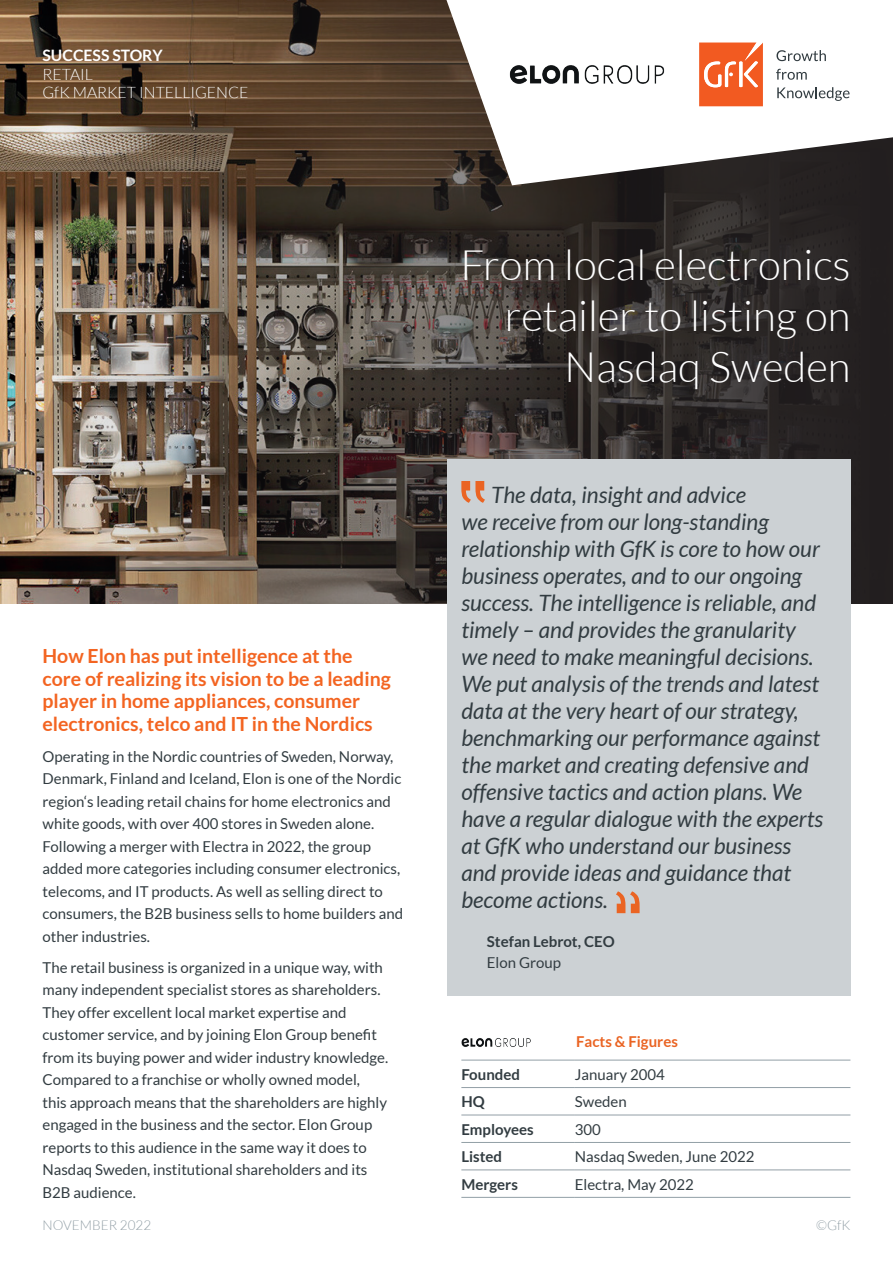
<style>
.page{position:relative;width:893px;height:1263px;background:#fff}
.page>*{position:absolute;margin:0;border:0;box-sizing:border-box;transform-origin:0 0}
.t1{font:300 42px/51px "Lato";color:#fff;text-align:right}
.t2{font:italic 22.5px/27px "Lato";color:#323c41}
.t3{font:700 19.5px/22.5px "Lato";color:#f36421}
.t4{font:300 15.75px/18.5px "Lato";color:#fff}
.t5{font:700 15.75px "Lato";color:#fff}
.t6{font:15px/22.5px "Lato";color:#323c41}
.t7{font:700 15px "Lato";color:#323c41}
.t8{font:700 15px "Lato";color:#ea6423}
.t9{font:300 13.5px "Lato";color:#929fa6}
</style>
<div class="page">
<img style="left:0;top:0;width:893px;height:604px">
<div style="left:447px;top:460px;width:404px;height:536px;background:#ccd1d4"></div>
<svg style="left:461px;top:481px;width:24px;height:22px"></svg>
<svg style="left:616px;top:891px;width:24px;height:22px"></svg>
<hr style="left:461px;top:1060px;width:114px;height:1px;background:#929fa6">
<hr style="left:575px;top:1060px;width:275px;height:1px;background:#929fa6">
<hr style="left:461px;top:1087px;width:114px;height:1px;background:#929fa6">
<hr style="left:575px;top:1087px;width:275px;height:1px;background:#929fa6">
<hr style="left:461px;top:1114px;width:114px;height:1px;background:#929fa6">
<hr style="left:575px;top:1114px;width:275px;height:1px;background:#929fa6">
<hr style="left:461px;top:1142px;width:114px;height:1px;background:#929fa6">
<hr style="left:575px;top:1142px;width:275px;height:1px;background:#929fa6">
<hr style="left:461px;top:1169px;width:114px;height:1px;background:#929fa6">
<hr style="left:575px;top:1169px;width:275px;height:1px;background:#929fa6">
<hr style="left:461px;top:1197px;width:114px;height:1px;background:#929fa6">
<hr style="left:575px;top:1197px;width:275px;height:1px;background:#929fa6">
<svg style="left:446px;top:0;width:447px;height:185px"></svg>
<svg style="left:776px;top:50px;width:50px;height:11px"></svg>
<svg style="left:776px;top:69px;width:31px;height:11px"></svg>
<svg style="left:777px;top:87px;width:72px;height:14px"></svg>
<svg style="left:699px;top:43px;width:64px;height:63px;background:#f37140"></svg>
<img style="left:509px;top:63px;width:156px;height:23px">
<img style="left:461px;top:1038px;width:69px;height:9px">
<p class="t5" style="left:43px;top:47px;width:122px">SUCCESS STORY</p>
<p class="t4" style="left:43px;top:65px;width:207px">RETAIL<br>GfK MARKET INTELLIGENCE</p>
<h3 class="t3" style="left:43px;top:645px;width:350px">How Elon has put intelligence at the core of realizing its vision to be a leading player in home appliances, consumer electronics, telco and IT in the Nordics</h3>
<p class="t6" style="left:43px;top:745px;width:362px">Operating in the Nordic countries of Sweden, Norway, Denmark, Finland and Iceland, Elon is one of the Nordic region‘s leading retail chains for home electronics and white goods, with over 400 stores in Sweden alone.<br>Following a merger with Electra in 2022, the group added more categories including consumer electronics, telecoms, and IT products. As well as selling direct to consumers, the B2B business sells to home builders and other industries.</p>
<p class="t6" style="left:43px;top:956px;width:347px">The retail business is organized in a unique way, with many independent specialist stores as shareholders.<br>They offer excellent local market expertise and customer service, and by joining Elon Group benefit from its buying power and wider industry knowledge.<br>Compared to a franchise or wholly owned model,<br>this approach means that the shareholders are highly engaged in the business and the sector. Elon Group reports to this audience in the same way it does to Nasdaq Sweden, institutional shareholders and its B2B audience.</p>
<h1 class="t1" style="left:460px;top:239px;width:392px">From local electronics retailer to listing on<br>Nasdaq Sweden</h1>
<p class="t2" style="left:461px;top:482px;width:363px;text-indent:30px">The data, insight and advice<br>we receive from our long-standing relationship with GfK is core to how our business operates, and to our ongoing success. The intelligence is reliable, and timely – and provides the granularity we need to make meaningful decisions.<br>We put analysis of the trends and latest data at the very heart of our strategy, benchmarking our performance against the market and creating defensive and offensive tactics and action plans. We have a regular dialogue with the experts at GfK who understand our business and provide ideas and guidance that become actions.</p>
<p class="t7" style="left:487px;top:933px;width:129px">Stefan Lebrot, CEO</p>
<p class="t6" style="left:487px;top:952px;width:76px">Elon Group</p>
<p class="t8" style="left:576px;top:1033px;width:103px">Facts &amp; Figures</p>
<p class="t7" style="left:461px;top:1066px;width:60px">Founded</p>
<p class="t6" style="left:575px;top:1063px;width:91px">January 2004</p>
<p class="t7" style="left:461px;top:1093px;width:25px">HQ</p>
<p class="t6" style="left:575px;top:1090px;width:53px">Sweden</p>
<p class="t7" style="left:461px;top:1121px;width:74px">Employees</p>
<p class="t6" style="left:575px;top:1118px;width:28px">300</p>
<p class="t7" style="left:461px;top:1148px;width:42px">Listed</p>
<p class="t6" style="left:575px;top:1145px;width:181px">Nasdaq Sweden, June 2022</p>
<p class="t7" style="left:461px;top:1175px;width:58px">Mergers</p>
<p class="t6" style="left:575px;top:1173px;width:120px">Electra, May 2022</p>
<p class="t9" style="left:43px;top:1218px;width:110px">NOVEMBER 2022</p>
<p class="t9" style="left:816px;top:1218px;width:36px">©GfK</p>
</div>
